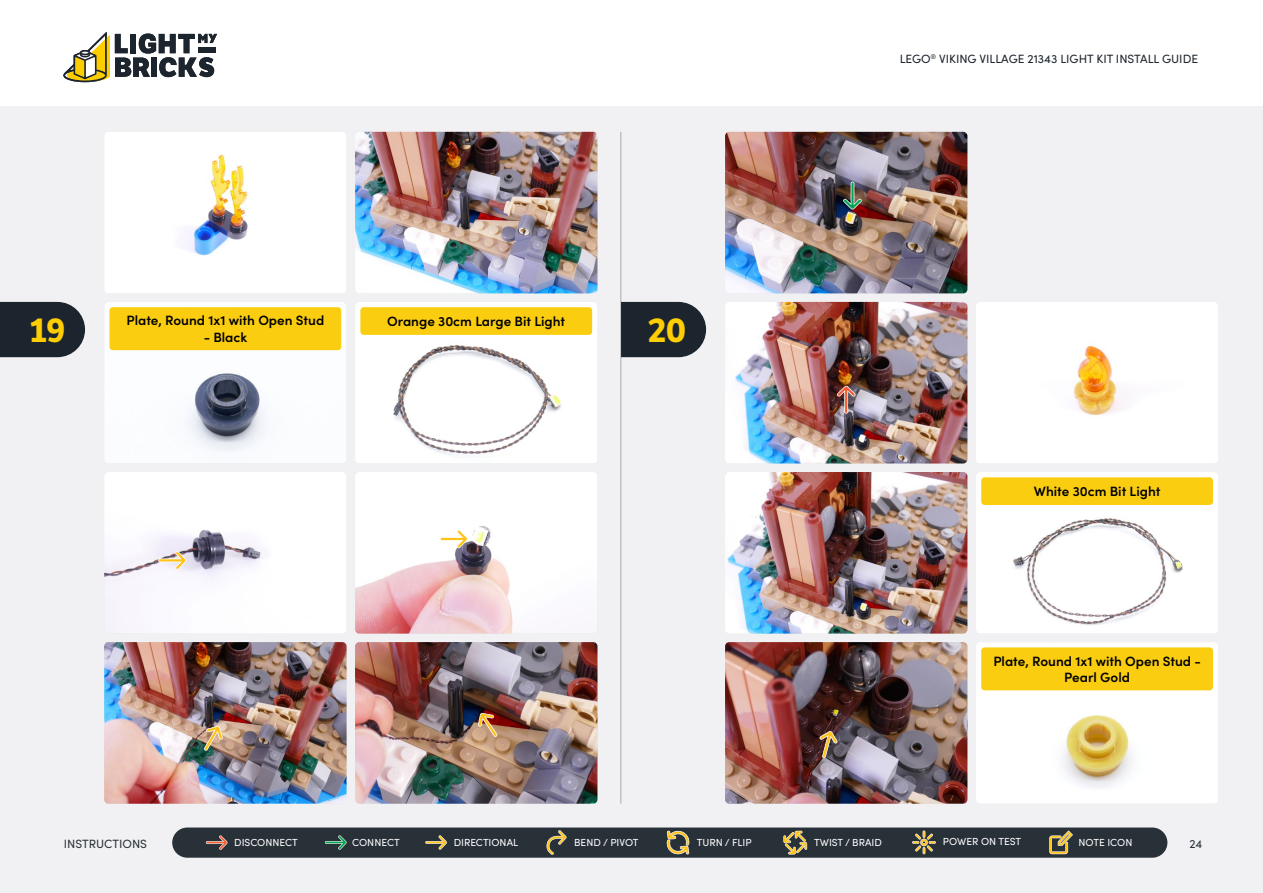
<style>
.page{position:relative;width:1263px;height:893px;background:#fff}
.page>*{position:absolute;margin:0;border:0;box-sizing:border-box;transform-origin:0 0}
.t1{font:700 33px "LFT Etica";color:#ffcd03}
.t2{font:600 13.5px/16.2px "Sofia Pro";color:#000;text-align:center}
.t3{font:12px "Sofia Pro";color:#1c252d}
.t4{font:12px "Sofia Pro";color:#283038}
.t5{font:10.2px "Sofia Pro";color:#fff}
</style>
<div class="page">
<div style="left:0;top:106px;width:1263px;height:787px;background:#f1f1f3"></div>
<hr style="left:621px;top:132px;width:1px;height:672px;background:#000">
<div style="left:172px;top:827px;width:995px;height:31px;background:#283038;border-radius:15px"></div>
<svg style="left:783px;top:831px;width:24px;height:23px"></svg>
<svg style="left:206px;top:835px;width:22px;height:15px"></svg>
<svg style="left:325px;top:835px;width:22px;height:15px"></svg>
<svg style="left:425px;top:835px;width:22px;height:15px"></svg>
<svg style="left:546px;top:830px;width:21px;height:25px"></svg>
<svg style="left:1049px;top:830px;width:24px;height:24px"></svg>
<svg style="left:912px;top:830px;width:24px;height:24px"></svg>
<svg style="left:666px;top:830px;width:24px;height:25px"></svg>
<svg style="left:63px;top:32px;width:154px;height:50px"></svg>
<svg style="left:0;top:302px;width:85px;height:55px;background:#2a333a"></svg>
<svg style="left:621px;top:302px;width:85px;height:55px;background:#2a323a"></svg>
<img style="left:355px;top:132px;width:242px;height:161px">
<img style="left:105px;top:132px;width:241px;height:161px">
<img style="left:725px;top:132px;width:242px;height:161px">
<img style="left:355px;top:302px;width:242px;height:161px">
<div style="left:360px;top:307px;width:232px;height:28px;background:#fbcd10;border-radius:3px"></div>
<div style="left:976px;top:302px;width:242px;height:161px;background:#fff"></div>
<img style="left:355px;top:472px;width:242px;height:162px">
<img style="left:976px;top:472px;width:242px;height:161px">
<div style="left:981px;top:477px;width:232px;height:28px;background:#fbcd10;border-radius:3px"></div>
<img style="left:355px;top:642px;width:242px;height:162px">
<img style="left:976px;top:643px;width:242px;height:160px">
<div style="left:981px;top:647px;width:232px;height:43px;background:#fbcd10;border-radius:3px"></div>
<img style="left:104px;top:472px;width:242px;height:161px">
<img style="left:725px;top:472px;width:242px;height:162px">
<img style="left:105px;top:302px;width:241px;height:161px">
<div style="left:109px;top:307px;width:232px;height:43px;background:#fbcd10;border-radius:3px"></div>
<img style="left:725px;top:302px;width:242px;height:161px">
<img style="left:104px;top:642px;width:243px;height:162px">
<img style="left:725px;top:642px;width:242px;height:162px">
<svg style="left:819px;top:731px;width:18px;height:27px"></svg>
<svg style="left:204px;top:726px;width:19px;height:25px"></svg>
<svg style="left:478px;top:713px;width:20px;height:24px"></svg>
<svg style="left:158px;top:551px;width:28px;height:19px"></svg>
<svg style="left:440px;top:530px;width:28px;height:18px"></svg>
<svg style="left:837px;top:386px;width:18px;height:28px"></svg>
<svg style="left:843px;top:182px;width:19px;height:28px"></svg>
<p class="t2" style="left:126px;top:312px;width:199px">Plate, Round 1x1 with Open Stud</p>
<p class="t2" style="left:204px;top:328px;width:45px">- Black</p>
<p class="t2" style="left:387px;top:312px;width:180px">Orange 30cm Large Bit Light</p>
<h1 class="t1" style="left:30px;top:310px;width:37px">19</h1>
<h1 class="t1" style="left:648px;top:310px;width:40px">20</h1>
<p class="t3" style="left:900px;top:50px;width:300px">LEGO<sup>®</sup> VIKING VILLAGE 21343 LIGHT KIT INSTALL GUIDE</p>
<p class="t2" style="left:1034px;top:482px;width:128px">White 30cm Bit Light</p>
<p class="t2" style="left:993px;top:652px;width:209px">Plate, Round 1x1 with Open Stud -<br>Pearl Gold</p>
<p class="t4" style="left:64px;top:835px;width:85px">INSTRUCTIONS</p>
<p class="t5" style="left:234px;top:835px;width:65px">DISCONNECT</p>
<p class="t5" style="left:352px;top:835px;width:49px">CONNECT</p>
<p class="t5" style="left:454px;top:835px;width:66px">DIRECTIONAL</p>
<p class="t5" style="left:574px;top:835px;width:66px">BEND / PIVOT</p>
<p class="t5" style="left:697px;top:835px;width:56px">TURN / FLIP</p>
<p class="t5" style="left:814px;top:835px;width:69px">TWIST / BRAID</p>
<p class="t5" style="left:943px;top:834px;width:80px">POWER ON TEST</p>
<p class="t5" style="left:1078px;top:835px;width:55px">NOTE ICON</p>
<p class="t4" style="left:1189px;top:835px;width:15px">24</p>
</div>
